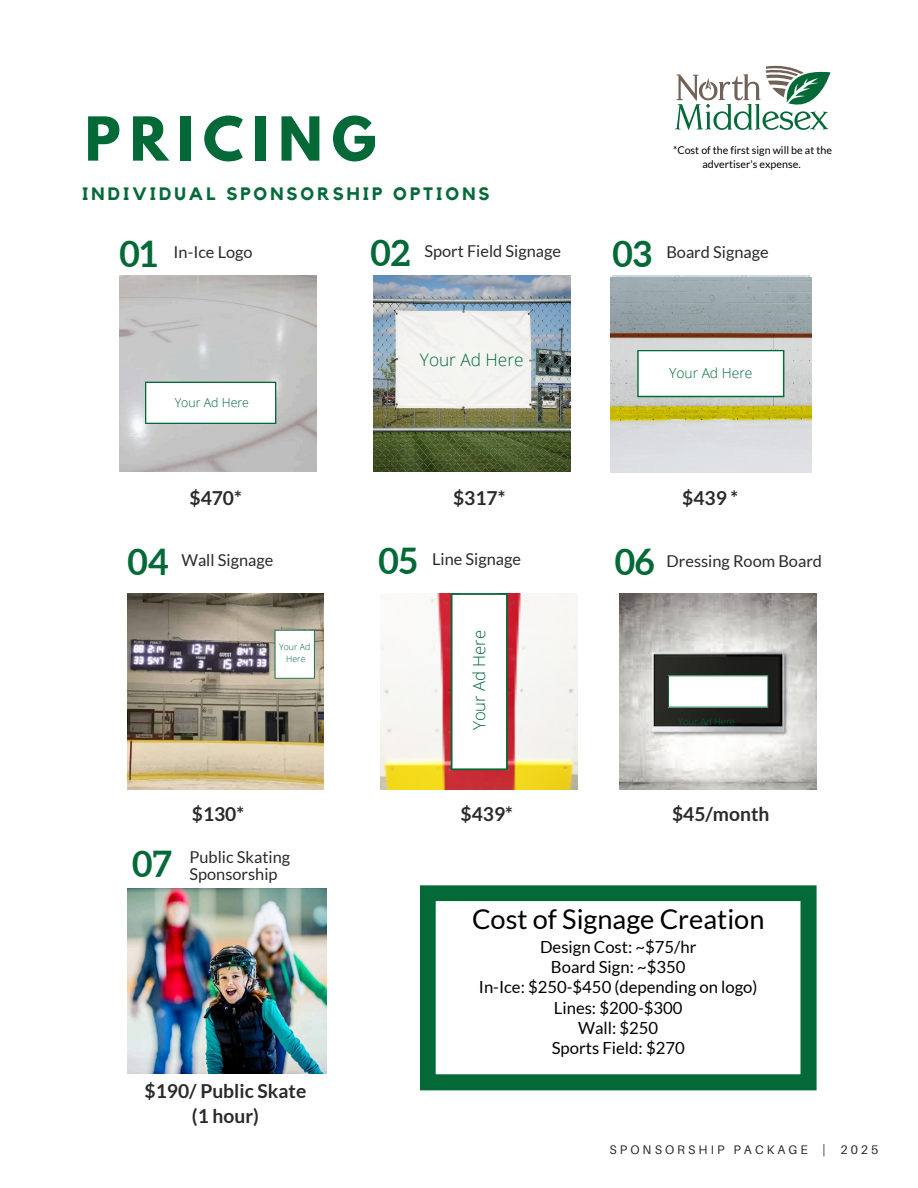
<style>
.page{position:relative;width:918px;height:1188px;background:#fff}
.page>*{position:absolute;margin:0;border:0;box-sizing:border-box;transform-origin:0 0}
.t1{font:700 53.7px "League Spartan";letter-spacing:.17em;color:#026937}
.t2{font:700 35.85px "Aleo";color:#026937}
.t3{font:27.15px "Lato";color:#000}
.t4{font:700 19.2px/26px "Lato";color:#2a2a2a;text-align:center}
.t5{font:300 18.15px "Open Sans";color:#026937}
.t6{font:700 17.85px "Kollektif";letter-spacing:.17em;color:#026937}
.t7{font:300 17.25px "Open Sans";color:#026937}
.t8{font:16.65px/20.2px "Lato";color:#000;text-align:center}
.t9{font:300 16.65px "Open Sans";color:#026937}
.t10{font:16.35px/16.8px "Lato";color:#2a2a2a}
.t11{font:300 13.95px "Open Sans";color:#026937}
.t12{font:12.45px "Aileron";letter-spacing:.25em;color:#2a2a2a}
.t13{font:300 12.45px "Open Sans";color:#026937}
.t14{font:10.65px/14.2px "Lato";color:#000;text-align:center}
.t15{font:300 9.45px "Open Sans";color:#026937}
.t16{font:300 8.85px "Open Sans";color:#026937}
</style>
<div class="page">
<svg style="left:675px;top:66px;width:155px;height:64px"></svg>
<img style="left:127px;top:593px;width:197px;height:197px">
<img style="left:381px;top:593px;width:197px;height:197px">
<img style="left:620px;top:593px;width:197px;height:197px">
<svg style="left:668px;top:675px;width:100px;height:33px"></svg>
<svg style="left:451px;top:593px;width:57px;height:177px"></svg>
<svg style="left:275px;top:630px;width:40px;height:49px"></svg>
<img style="left:373px;top:275px;width:197px;height:197px">
<img style="left:611px;top:278px;width:200px;height:194px">
<svg style="left:637px;top:350px;width:147px;height:47px"></svg>
<svg style="left:145px;top:382px;width:131px;height:42px"></svg>
<svg style="left:420px;top:885px;width:396px;height:205px"></svg>
<img style="left:127px;top:889px;width:199px;height:184px">
<p class="t1" style="left:85px;top:112px;width:293px">PRICING</p>
<p class="t6" style="left:82px;top:185px;width:409px">INDIVIDUAL SPONSORSHIP OPTIONS</p>
<h3 class="t14" style="left:673px;top:142px;width:160px">*Cost of the first sign will be at the advertiser's expense.</h3>
<h5 class="t2" style="left:120px;top:233px;width:39px">01</h5>
<p class="t10" style="left:174px;top:243px;width:81px">In-Ice Logo</p>
<h4 class="t2" style="left:371px;top:232px;width:41px">02</h4>
<p class="t10" style="left:424px;top:242px;width:138px">Sport Field Signage</p>
<p class="t2" style="left:612px;top:233px;width:41px">03</p>
<p class="t10" style="left:666px;top:243px;width:104px">Board Signage</p>
<p class="t13" style="left:175px;top:394px;width:76px">Your Ad Here</p>
<h2 class="t4" style="left:190px;top:484px;width:54px">$470*</h2>
<p class="t7" style="left:420px;top:348px;width:105px">Your Ad Here</p>
<h4 class="t11" style="left:669px;top:364px;width:85px">Your Ad Here</h4>
<h2 class="t4" style="left:453px;top:484px;width:54px">$317*</h2>
<p class="t4" style="left:682px;top:484px;width:58px">$439 *</p>
<h4 class="t2" style="left:127px;top:542px;width:43px">04</h4>
<p class="t10" style="left:181px;top:551px;width:94px">Wall Signage</p>
<h4 class="t2" style="left:378px;top:541px;width:40px">05</h4>
<h2 class="t10" style="left:432px;top:550px;width:90px">Line Signage</h2>
<p class="t2" style="left:615px;top:542px;width:41px">06</p>
<h4 class="t10" style="left:667px;top:552px;width:157px">Dressing Room Board</h4>
<h4 class="t16" style="left:279px;top:641px;width:33px">Your Ad</h4>
<p class="t16" style="left:286px;top:653px;width:21px">Here</p>
<p class="t9" style="left:467px;top:730px;width:102px;rotate:-90deg">Your Ad Here</p>
<h4 class="t15" style="left:678px;top:715px;width:58px">Your Ad Here</h4>
<p class="t4" style="left:192px;top:800px;width:54px">$130*</p>
<p class="t4" style="left:461px;top:800px;width:54px">$439*</p>
<h2 class="t4" style="left:672px;top:800px;width:99px">$45/month</h2>
<p class="t2" style="left:132px;top:843px;width:41px">07</p>
<h4 class="t10" style="left:190px;top:848px;width:102px">Public Skating<br>Sponsorship</h4>
<p class="t5" style="left:229px;top:950px;width:23px">Ad</p>
<p class="t4" style="left:145px;top:1077px;width:163px">$190/ Public Skate (1 hour)</p>
<h2 class="t3" style="left:472px;top:903px;width:294px">Cost of Signage Creation</h2>
<h2 class="t8" style="left:479px;top:936px;width:280px">Design Cost: ~$75/hr<br>Board Sign: ~$350<br>In-Ice: $250-$450 (depending on logo)<br>Lines: $200-$300<br>Wall: $250<br>Sports Field: $270</h2>
<h2 class="t12" style="left:609px;top:1142px;width:271px">SPONSORSHIP PACKAGE | 2025</h2>
</div>
